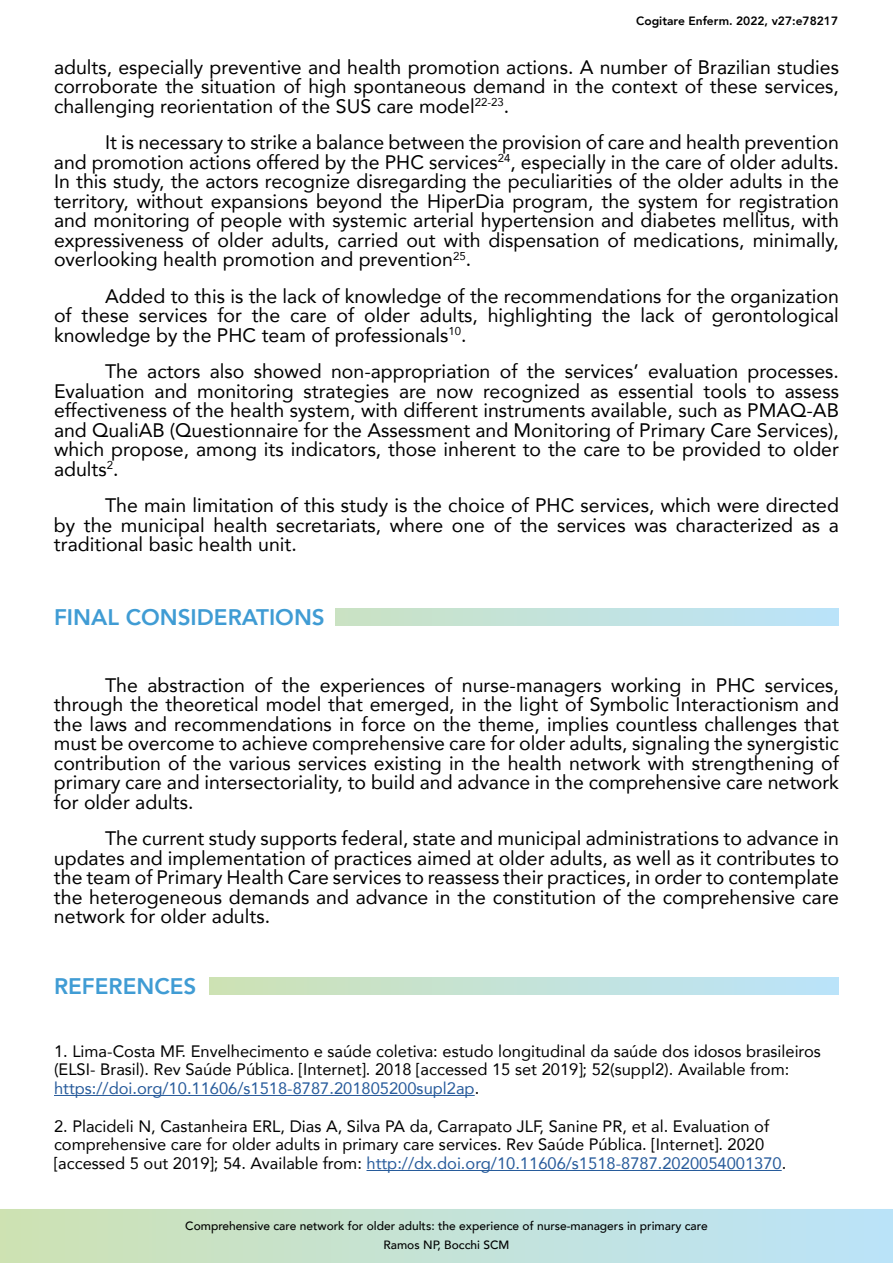
<style>
.page{position:relative;width:893px;height:1263px;background:#fff}
.page>*{position:absolute;margin:0;border:0;box-sizing:border-box;transform-origin:0 0}
.t1{font:800 22.5px "Avenir";color:#409cd4}
.t2{font:19.5px/19.5px "Avenir";color:#000;text-align:justify}
.t3{font:16.5px/18.8px "Avenir";color:#000}
.t4{font:500 12px/18.6px "Avenir";color:#000;text-align:center}
.t5{font:800 12px "Avenir";color:#000}
.s1{color:#275b9b}
</style>
<div class="page">
<svg style="left:0;top:1209px;width:893px;height:54px;background:#c4e2d6"></svg>
<div style="left:336px;top:609px;width:503px;height:16px;background:linear-gradient(to right,#cae2c3,#bae3fb)"></div>
<div style="left:210px;top:977px;width:629px;height:17px;background:linear-gradient(to right,#cee2b4,#bae3fb)"></div>
<hr style="left:54px;top:1095px;width:421px;height:1px;background:#275b9b">
<hr style="left:366px;top:1170px;width:416px;height:1px;background:#275b9b">
<p class="t5" style="left:636px;top:12px;width:203px">Cogitare Enferm. 2022, v27:e78217</p>
<p class="t2" style="left:54px;top:56px;width:786px">adults, especially preventive and health promotion actions. A number of Brazilian studies corroborate the situation of high spontaneous demand in the context of these services, challenging reorientation of the SUS care model<sup>22-23</sup>.</p>
<p class="t2" style="left:54px;top:132px;width:786px;text-indent:51px">It is necessary to strike a balance between the provision of care and health prevention and promotion actions offered by the PHC services<sup>24</sup>, especially in the care of older adults.<br>In this study, the actors recognize disregarding the peculiarities of the older adults in the territory, without expansions beyond the HiperDia program, the system for registration and monitoring of people with systemic arterial hypertension and diabetes mellitus, with expressiveness of older adults, carried out with dispensation of medications, minimally, overlooking health promotion and prevention<sup>25</sup>.</p>
<p class="t2" style="left:54px;top:285px;width:786px;text-indent:51px">Added to this is the lack of knowledge of the recommendations for the organization of these services for the care of older adults, highlighting the lack of gerontological knowledge by the PHC team of professionals<sup>10</sup>.</p>
<p class="t2" style="left:54px;top:361px;width:786px;text-indent:51px">The actors also showed non-appropriation of the services’ evaluation processes.<br>Evaluation and monitoring strategies are now recognized as essential tools to assess effectiveness of the health system, with different instruments available, such as PMAQ-AB and QualiAB (Questionnaire for the Assessment and Monitoring of Primary Care Services), which propose, among its indicators, those inherent to the care to be provided to older adults<sup>2</sup>.</p>
<p class="t2" style="left:54px;top:495px;width:786px;text-indent:51px">The main limitation of this study is the choice of PHC services, which were directed by the municipal health secretariats, where one of the services was characterized as a traditional basic health unit.</p>
<p class="t1" style="left:54px;top:600px;width:272px">FINAL CONSIDERATIONS</p>
<p class="t2" style="left:54px;top:675px;width:786px;text-indent:51px">The abstraction of the experiences of nurse-managers working in PHC services, through the theoretical model that emerged, in the light of Symbolic Interactionism and the laws and recommendations in force on the theme, implies countless challenges that must be overcome to achieve comprehensive care for older adults, signaling the synergistic contribution of the various services existing in the health network with strengthening of primary care and intersectoriality, to build and advance in the comprehensive care network for older adults.</p>
<p class="t2" style="left:54px;top:828px;width:786px;text-indent:51px">The current study supports federal, state and municipal administrations to advance in updates and implementation of practices aimed at older adults, as well as it contributes to the team of Primary Health Care services to reassess their practices, in order to contemplate the heterogeneous demands and advance in the constitution of the comprehensive care network for older adults.</p>
<p class="t1" style="left:54px;top:968px;width:144px">REFERENCES</p>
<p class="t3" style="left:54px;top:1041px;width:768px">1. Lima-Costa MF. Envelhecimento e saúde coletiva: estudo longitudinal da saúde dos idosos brasileiros (ELSI- Brasil). Rev Saúde Pública. [Internet]. 2018 [accessed 15 set 2019]; 52(suppl2). Available from: <span class="s1">https://doi.org/10.11606/s1518-8787.201805200supl2ap</span>.</p>
<p class="t3" style="left:54px;top:1116px;width:734px">2. Placideli N, Castanheira ERL, Dias A, Silva PA da, Carrapato JLF, Sanine PR, et al. Evaluation of comprehensive care for older adults in primary care services. Rev Saúde Pública. [Internet]. 2020 [accessed 5 out 2019]; 54. Available from: <span class="s1">http://dx.doi.org/10.11606/s1518-8787.2020054001370</span>.</p>
<p class="t4" style="left:185px;top:1216px;width:524px">Comprehensive care network for older adults: the experience of nurse-managers in primary care<br>Ramos NP, Bocchi SCM</p>
</div>
